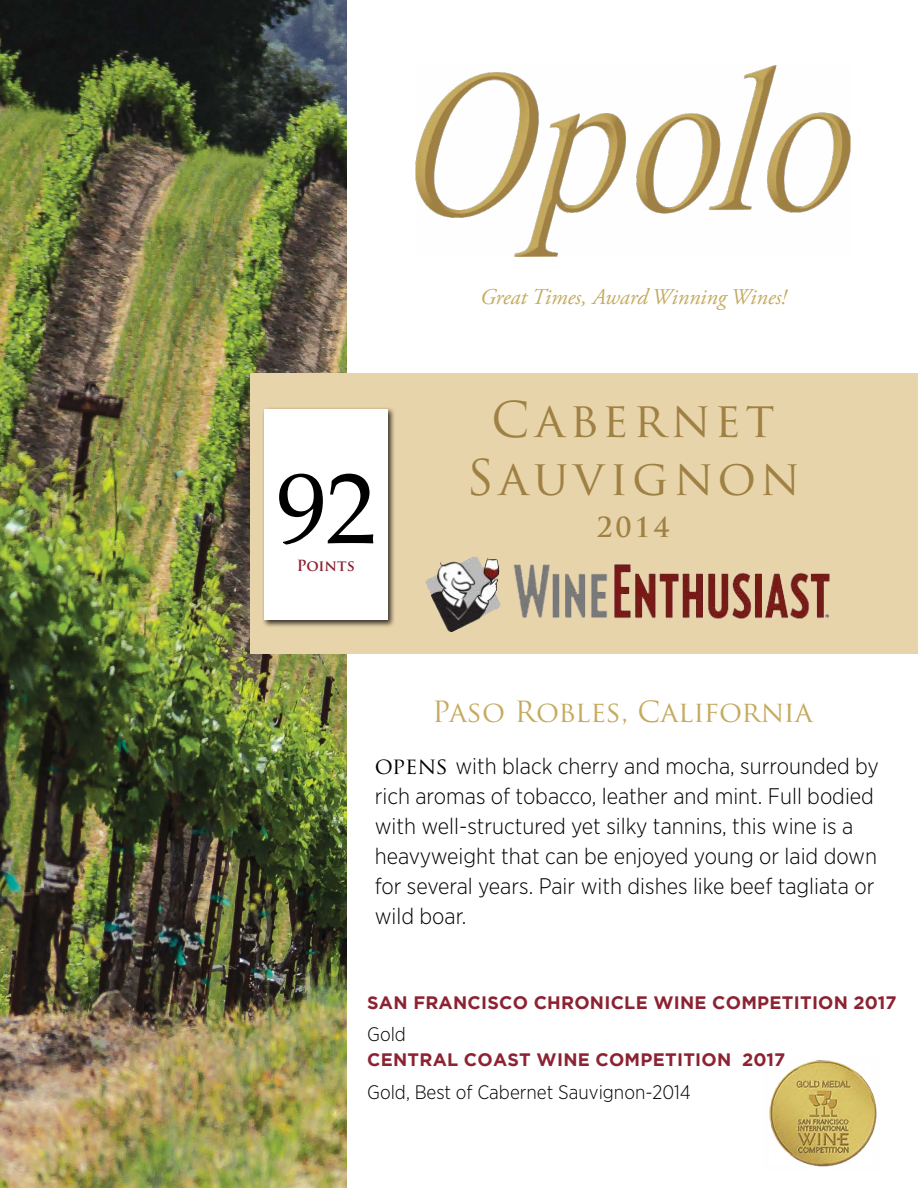
<style>
.page{position:relative;width:918px;height:1188px;background:#fff}
.page>*{position:absolute;margin:0;border:0;box-sizing:border-box;transform-origin:0 0}
.t1{font:99px "Book Antiqua";color:#000}
.t2{font:48px/57.6px "Trajan Pro";letter-spacing:.1em;color:#9f8144;text-align:center}
.t3{font:28.5px "Trajan Pro";color:#c5aa5f}
.t4{font:700 27px "Trajan Pro";color:#9f8144}
.t5{font:300 22.5px/30px "Gotham Narrow";color:#000}
.t6{font:italic 22.5px "Adobe Garamond Pro";color:#c5aa5f}
.t7{font:300 19.5px "Gotham Narrow";color:#000}
.t8{font:700 18px "Gotham";letter-spacing:.015em;color:#8c2232}
.t9{font:700 15px "Trajan Pro";color:#8c2232}
.s1{font-family:"Trajan Pro";font-weight:400}
</style>
<div class="page">
<img style="left:0;top:0;width:347px;height:1188px">
<img style="left:416px;top:66px;width:435px;height:190px">
<div style="left:251px;top:373px;width:667px;height:280px;background:#e8d4aa"></div>
<div style="left:262px;top:407px;width:134px;height:221px;background:#000;opacity:.75"></div>
<div style="left:264px;top:409px;width:124px;height:211px;background:#fff"></div>
<img style="left:769px;top:1060px;width:108px;height:107px">
<img style="left:426px;top:557px;width:404px;height:74px">
<h1 class="t1" style="left:276px;top:440px;width:100px">92</h1>
<p class="t9" style="left:297px;top:557px;width:60px">Points</p>
<p class="t6" style="left:480px;top:283px;width:307px">Great Times, Award Winning Wines!</p>
<h2 class="t2" style="left:466px;top:391px;width:335px">Cabernet<br>Sauvignon</h2>
<p class="t4" style="left:597px;top:510px;width:74px">2014</p>
<p class="t3" style="left:432px;top:693px;width:382px">Paso Robles, California</p>
<p class="t5" style="left:375px;top:751px;width:506px"><span class="s1">opens</span> with black cherry and mocha, surrounded by rich aromas of tobacco, leather and mint. Full bodied with well-structured yet silky tannins, this wine is a heavyweight that can be enjoyed young or laid down for several years. Pair with dishes like beef tagliata or wild boar.</p>
<p class="t8" style="left:367px;top:992px;width:531px">SAN FRANCISCO CHRONICLE WINE COMPETITION 2017</p>
<p class="t7" style="left:367px;top:1022px;width:40px">Gold</p>
<p class="t8" style="left:367px;top:1050px;width:420px">CENTRAL COAST WINE COMPETITION 2017</p>
<p class="t7" style="left:367px;top:1080px;width:325px">Gold, Best of Cabernet Sauvignon-2014</p>
</div>
